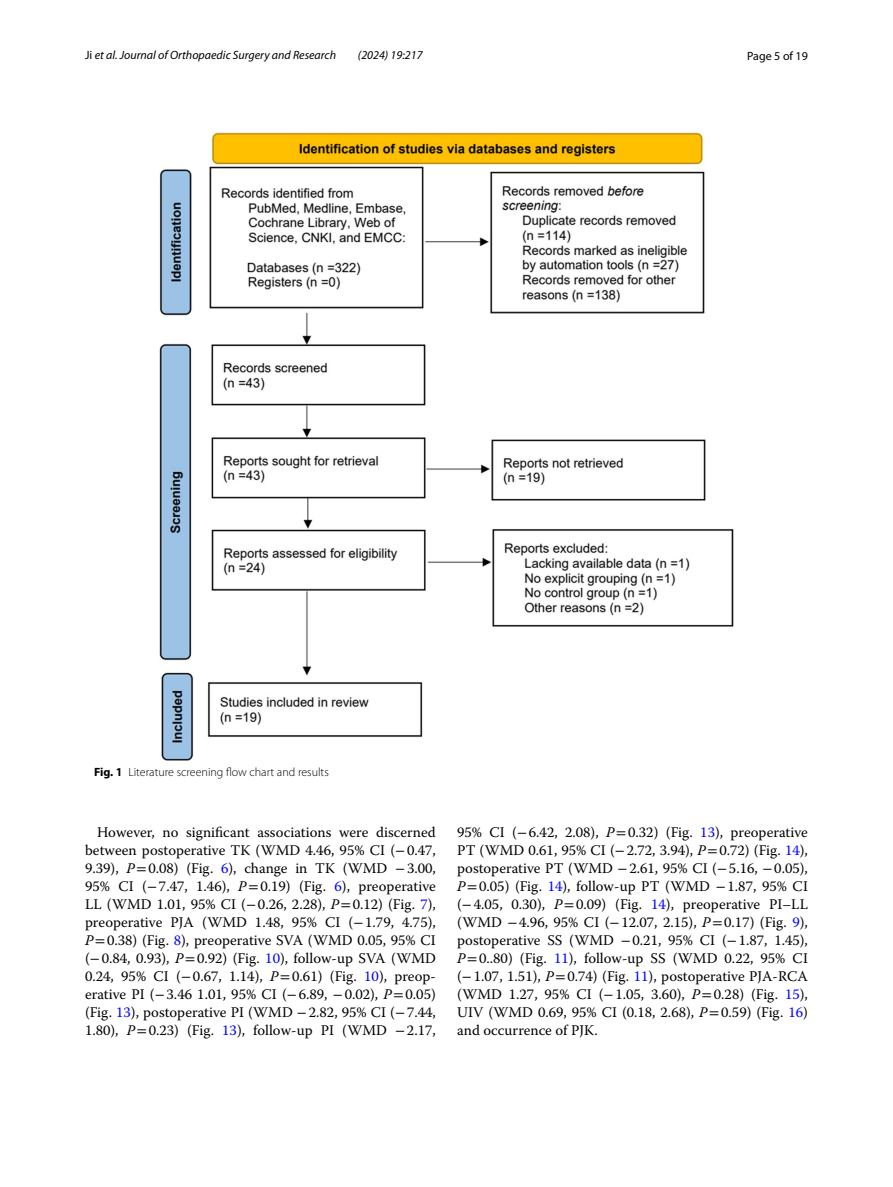
<style>
.page{position:relative;width:893px;height:1187px;background:#fff}
.page>*{position:absolute;margin:0;border:0;box-sizing:border-box;transform-origin:0 0}
.t1{font:14.7px/18px "Warnock Pro";color:#000;text-align:justify}
.t2{font:italic 12px "Myriad Pro";color:#000}
.t3{font:300 12px "Myriad Pro";color:#000}
.t4{font:12px "Myriad Pro";color:#000}
.s1{font-style:normal}
.s2{font-weight:700}
.s3{font-family:"STIX"}
.s4{font-style:italic}
.s5{color:#00f}
</style>
<div class="page">
<img style="left:159px;top:133px;width:574px;height:627px">
<p class="t2" style="left:85px;top:48px;width:253px"><span class="s1">Ji</span> et al. Journal of Orthopaedic Surgery and Research</p>
<p class="t2" style="left:358px;top:48px;width:66px">(2024) 19:217</p>
<p class="t4" style="left:747px;top:48px;width:62px">Page 5 of 19</p>
<p class="t3" style="left:94px;top:765px;width:236px"><span class="s2">Fig. 1</span> Literature screening flow chart and results</p>
<p class="t1" style="left:85px;top:822px;width:352px;text-indent:12px">However, no significant associations were discerned between postoperative TK (WMD 4.46, 95% CI (<span class="s3">−</span>0.47, 9.39), <span class="s4">P</span><span class="s3">=</span>0.08) (Fig. <span class="s5">6</span>), change in TK (WMD <span class="s3">−</span>3.00, 95% CI (<span class="s3">−</span>7.47, 1.46), <span class="s4">P</span><span class="s3">=</span>0.19) (Fig. <span class="s5">6</span>), preoperative LL (WMD 1.01, 95% CI (<span class="s3">−</span>0.26, 2.28), <span class="s4">P</span><span class="s3">=</span>0.12) (Fig. <span class="s5">7</span>), preoperative PJA (WMD 1.48, 95% CI (<span class="s3">−</span>1.79, 4.75), <span class="s4">P</span><span class="s3">=</span>0.38) (Fig. <span class="s5">8</span>), preoperative SVA (WMD 0.05, 95% CI (<span class="s3">−</span>0.84, 0.93), <span class="s4">P</span><span class="s3">=</span>0.92) (Fig. <span class="s5">10</span>), follow-up SVA (WMD 0.24, 95% CI (<span class="s3">−</span>0.67, 1.14), <span class="s4">P</span><span class="s3">=</span>0.61) (Fig. <span class="s5">10</span>), preop&shy;erative PI (<span class="s3">−</span>3.46 1.01, 95% CI (<span class="s3">−</span>6.89, <span class="s3">−</span>0.02), <span class="s4">P</span><span class="s3">=</span>0.05) (Fig. <span class="s5">13</span>), postoperative PI (WMD <span class="s3">−</span>2.82, 95% CI (<span class="s3">−</span>7.44, 1.80), <span class="s4">P</span><span class="s3">=</span>0.23) (Fig. <span class="s5">13</span>), follow-up PI (WMD <span class="s3">−</span>2.17,</p>
<p class="t1" style="left:457px;top:822px;width:352px">95% CI (<span class="s3">−</span>6.42, 2.08), <span class="s4">P</span><span class="s3">=</span>0.32) (Fig. <span class="s5">13</span>), preoperative PT (WMD 0.61, 95% CI (<span class="s3">−</span>2.72, 3.94), <span class="s4">P</span><span class="s3">=</span>0.72) (Fig. <span class="s5">14</span>), postoperative PT (WMD <span class="s3">−</span>2.61, 95% CI (<span class="s3">−</span>5.16, <span class="s3">−</span>0.05), <span class="s4">P</span><span class="s3">=</span>0.05) (Fig. <span class="s5">14</span>), follow-up PT (WMD <span class="s3">−</span>1.87, 95% CI (<span class="s3">−</span>4.05, 0.30), <span class="s4">P</span><span class="s3">=</span>0.09) (Fig. <span class="s5">14</span>), preoperative PI–LL (WMD <span class="s3">−</span>4.96, 95% CI (<span class="s3">−</span>12.07, 2.15), <span class="s4">P</span><span class="s3">=</span>0.17) (Fig. <span class="s5">9</span>), postoperative SS (WMD <span class="s3">−</span>0.21, 95% CI (<span class="s3">−</span>1.87, 1.45), <span class="s4">P</span><span class="s3">=</span>0..80) (Fig. <span class="s5">11</span>), follow-up SS (WMD 0.22, 95% CI (<span class="s3">−</span>1.07, 1.51), <span class="s4">P</span><span class="s3">=</span>0.74) (Fig. <span class="s5">11</span>), postoperative PJA-RCA (WMD 1.27, 95% CI (<span class="s3">−</span>1.05, 3.60), <span class="s4">P</span><span class="s3">=</span>0.28) (Fig. <span class="s5">15</span>), UIV (WMD 0.69, 95% CI (0.18, 2.68), <span class="s4">P</span><span class="s3">=</span>0.59) (Fig. <span class="s5">16</span>) and occurrence of PJK.</p>
</div>
